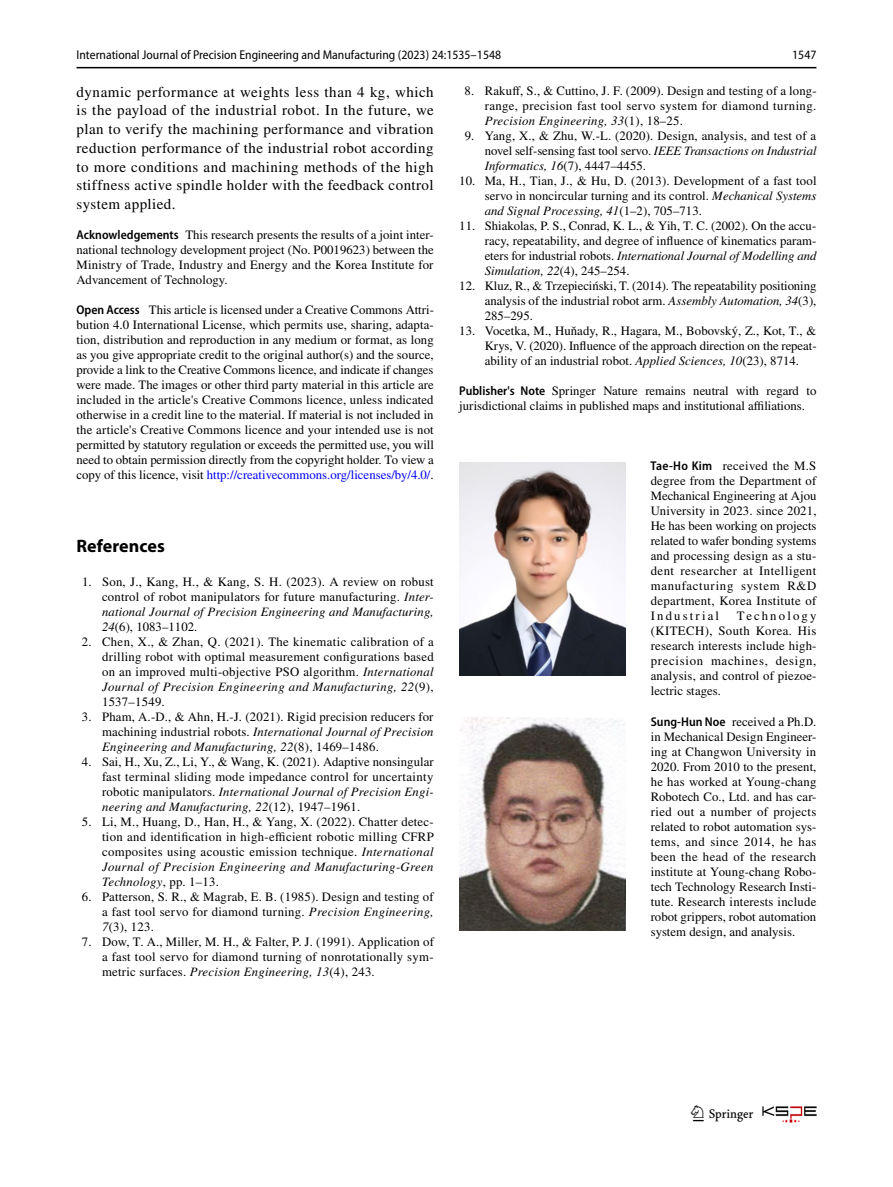
<style>
.page{position:relative;width:893px;height:1187px;background:#fff}
.page>*{position:absolute;margin:0;border:0;box-sizing:border-box;transform-origin:0 0}
.t1{font:22.5px "Springnew Regular 3";color:#000}
.t2{font:700 18px "Myriad Pro";letter-spacing:.005em;color:#000}
.t3{font:15px/18.8px "STIX";letter-spacing:.03em;color:#000;text-align:justify}
.t4{font:12.75px/15px "STIX";letter-spacing:.015em;color:#000;text-align:justify}
.t5{font:semi-condensed 12.75px "Myriad Pro";color:#000}
.s1{font-family:"Myriad Pro";font-weight:600;font-stretch:semi-condensed}
.s2{color:#00f}
.s3{font-style:italic}
</style>
<div class="page">
<hr style="left:77px;top:67px;width:739px;height:1px;background:#000">
<img style="left:762px;top:1106px;width:55px;height:16px">
<img style="left:459px;top:462px;width:166px;height:213px">
<img style="left:459px;top:717px;width:166px;height:213px">
<p class="t5" style="left:77px;top:48px;width:426px">International Journal of Precision Engineering and Manufacturing (2023) 24:1535–1548</p>
<p class="t5" style="left:792px;top:48px;width:26px">1547</p>
<p class="t3" style="left:77px;top:83px;width:359px">dynamic performance at weights less than 4 kg, which is the payload of the industrial robot. In the future, we plan to verify the machining performance and vibration reduction performance of the industrial robot according to more conditions and machining methods of the high stiffness active spindle holder with the feedback control system applied.</p>
<p class="t4" style="left:77px;top:228px;width:359px"><span class="s1">Acknowledgements</span> This research presents the results of a joint inter&shy;national technology development project (No. P0019623) between the Ministry of Trade, Industry and Energy and the Korea Institute for Advancement of Technology.</p>
<p class="t4" style="left:77px;top:303px;width:359px"><span class="s1">Open Access</span> This article is licensed under a Creative Commons Attri&shy;bution 4.0 International License, which permits use, sharing, adapta&shy;tion, distribution and reproduction in any medium or format, as long as you give appropriate credit to the original author(s) and the source, provide a link to the Creative Commons licence, and indicate if changes were made. The images or other third party material in this article are included in the article's Creative Commons licence, unless indicated otherwise in a credit line to the material. If material is not included in the article's Creative Commons licence and your intended use is not permitted by statutory regulation or exceeds the permitted use, you will need to obtain permission directly from the copyright holder. To view a copy of this licence, visit <span class="s2">http://creativecommons.org/licenses/by/4.0/</span>.</p>
<h2 class="t2" style="left:77px;top:534px;width:90px">References</h2>
<p class="t4" style="left:102px;top:574px;width:333px;text-indent:-20px">1. Son, J., Kang, H., &amp; Kang, S. H. (2023). A review on robust control of robot manipulators for future manufacturing. <span class="s3">Inter&shy;national Journal of Precision Engineering and Manufacturing, 24</span>(6), 1083–1102.</p>
<p class="t4" style="left:102px;top:634px;width:333px;text-indent:-20px">2. Chen, X., &amp; Zhan, Q. (2021). The kinematic calibration of a drilling robot with optimal measurement configurations based on an improved multi-objective PSO algorithm. <span class="s3">International Journal of Precision Engineering and Manufacturing, 22</span>(9), 1537–1549.</p>
<p class="t4" style="left:102px;top:709px;width:333px;text-indent:-20px">3. Pham, A.-D., &amp; Ahn, H.-J. (2021). Rigid precision reducers for machining industrial robots. <span class="s3">International Journal of Precision Engineering and Manufacturing, 22</span>(8), 1469–1486.</p>
<p class="t4" style="left:102px;top:754px;width:333px;text-indent:-20px">4. Sai, H., Xu, Z., Li, Y., &amp; Wang, K. (2021). Adaptive nonsingular fast terminal sliding mode impedance control for uncertainty robotic manipulators. <span class="s3">International Journal of Precision Engi&shy;neering and Manufacturing, 22</span>(12), 1947–1961.</p>
<p class="t4" style="left:102px;top:814px;width:333px;text-indent:-20px">5. Li, M., Huang, D., Han, H., &amp; Yang, X. (2022). Chatter detec&shy;tion and identification in high-efficient robotic milling CFRP composites using acoustic emission technique. <span class="s3">International Journal of Precision Engineering and Manufacturing-Green Technology</span>, pp. 1–13.</p>
<p class="t4" style="left:102px;top:889px;width:333px;text-indent:-20px">6. Patterson, S. R., &amp; Magrab, E. B. (1985). Design and testing of a fast tool servo for diamond turning. <span class="s3">Precision Engineering, 7</span>(3), 123.</p>
<p class="t4" style="left:102px;top:934px;width:333px;text-indent:-20px">7. Dow, T. A., Miller, M. H., &amp; Falter, P. J. (1991). Application of a fast tool servo for diamond turning of nonrotationally sym&shy;metric surfaces. <span class="s3">Precision Engineering, 13</span>(4), 243.</p>
<p class="t4" style="left:485px;top:84px;width:333px;text-indent:-20px">8. Rakuff, S., &amp; Cuttino, J. F. (2009). Design and testing of a long&shy;range, precision fast tool servo system for diamond turning.<br><span class="s3">Precision Engineering, 33</span>(1), 18–25.</p>
<p class="t4" style="left:485px;top:129px;width:333px;text-indent:-20px">9. Yang, X., &amp; Zhu, W.-L. (2020). Design, analysis, and test of a novel self-sensing fast tool servo. <span class="s3">IEEE Transactions on Industrial Informatics, 16</span>(7), 4447–4455.</p>
<p class="t4" style="left:485px;top:174px;width:333px;text-indent:-26px">10. Ma, H., Tian, J., &amp; Hu, D. (2013). Development of a fast tool servo in noncircular turning and its control. <span class="s3">Mechanical Systems and Signal Processing, 41</span>(1–2), 705–713.</p>
<p class="t4" style="left:485px;top:219px;width:333px;text-indent:-26px">11. Shiakolas, P. S., Conrad, K. L., &amp; Yih, T. C. (2002). On the accu&shy;racy, repeatability, and degree of influence of kinematics param&shy;eters for industrial robots. <span class="s3">International Journal of Modelling and Simulation, 22</span>(4), 245–254.</p>
<p class="t4" style="left:485px;top:279px;width:333px;text-indent:-26px">12. Kluz, R., &amp; Trzepieciński, T. (2014). The repeatability positioning analysis of the industrial robot arm. <span class="s3">Assembly Automation, 34</span>(3), 285–295.</p>
<p class="t4" style="left:485px;top:324px;width:333px;text-indent:-26px">13. Vocetka, M., Huňady, R., Hagara, M., Bobovský, Z., Kot, T., &amp; Krys, V. (2020). Influence of the approach direction on the repeat&shy;ability of an industrial robot. <span class="s3">Applied Sciences, 10</span>(23), 8714.</p>
<p class="t4" style="left:459px;top:384px;width:359px"><span class="s1">Publisher's Note</span> Springer Nature remains neutral with regard to jurisdictional claims in published maps and institutional affiliations.</p>
<p class="t4" style="left:651px;top:459px;width:167px"><span class="s1">Tae‑Ho Kim</span> received the M.S degree from the Department of Mechanical Engineering at Ajou University in 2023. since 2021, He has been working on projects related to wafer bonding systems and processing design as a stu&shy;dent researcher at Intelligent manufacturing system R&amp;D department, Korea Institute of Industrial</p>
<p class="t4" style="left:651px;top:609px;width:167px;text-indent:86px">Technology (KITECH), South Korea. His research interests include high&shy;precision machines, design, analysis, and control of piezoe&shy;lectric stages.</p>
<p class="t4" style="left:651px;top:714px;width:167px"><span class="s1">Sung‑Hun Noe</span> received a Ph.D. in Mechanical Design Engineer&shy;ing at Changwon University in 2020. From 2010 to the present, he has worked at Young-chang Robotech Co., Ltd. and has car&shy;ried out a number of projects related to robot automation sys&shy;tems, and since 2014, he has been the head of the research institute at Young-chang Robo&shy;tech Technology Research Insti&shy;tute. Research interests include robot grippers, robot automation system design, and analysis.</p>
<h1 class="t1" style="left:693px;top:1096px;width:62px">1 3</h1>
</div>
